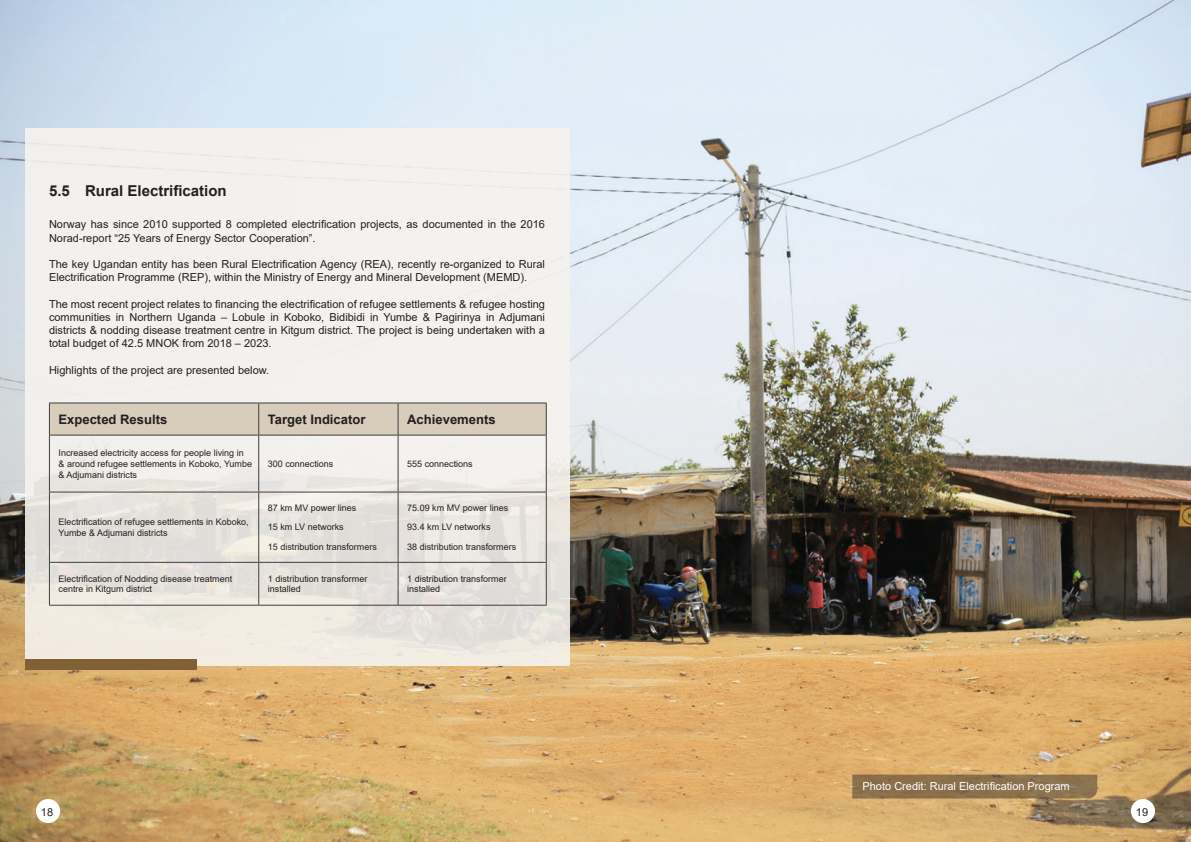
<style>
.page{position:relative;width:1191px;height:842px;background:#fff}
.page>*{position:absolute;margin:0;border:0;box-sizing:border-box;transform-origin:0 0}
.t1{font:700 15px "Arial";color:#231f20}
.t2{font:700 13px "Arial";color:#231f20}
.t3{font:11px/13.2px "Arial";color:#231f20}
.t4{font:11px "Arial";color:#fff}
.t5{font:9px/10.8px "Arial";color:#231f20}
</style>
<div class="page">
<img style="left:0;top:0;width:1191px;height:842px">
<svg style="left:852px;top:774px;width:245px;height:24px;background:#8d724d"></svg>
<div style="left:25px;top:128px;width:544px;height:538px;background:linear-gradient(to bottom,#f5f5f4,#e8e4dd)"></div>
<div style="left:25px;top:659px;width:171px;height:10px;background:#806136"></div>
<div style="left:50px;top:404px;width:496px;height:31px;background:#d8ccbb"></div>
<hr style="left:49px;top:403px;width:210px;height:1px;background:#3e3f41">
<hr style="left:49px;top:403px;width:1px;height:32px;background:#3e3f41">
<hr style="left:259px;top:403px;width:139px;height:1px;background:#3e3f41">
<hr style="left:258px;top:403px;width:1px;height:32px;background:#3e3f41">
<hr style="left:398px;top:403px;width:148px;height:1px;background:#3e3f41">
<hr style="left:398px;top:403px;width:1px;height:32px;background:#3e3f41">
<hr style="left:546px;top:403px;width:1px;height:32px;background:#3e3f41">
<hr style="left:258px;top:492px;width:1px;height:70px;background:#3e3f41">
<hr style="left:398px;top:492px;width:1px;height:70px;background:#3e3f41">
<hr style="left:49px;top:563px;width:1px;height:42px;background:#3e3f41">
<hr style="left:258px;top:563px;width:1px;height:42px;background:#3e3f41">
<hr style="left:398px;top:563px;width:1px;height:42px;background:#3e3f41">
<hr style="left:546px;top:563px;width:1px;height:42px;background:#3e3f41">
<hr style="left:49px;top:605px;width:210px;height:1px;background:#3e3f41">
<hr style="left:259px;top:605px;width:139px;height:1px;background:#3e3f41">
<hr style="left:398px;top:605px;width:148px;height:1px;background:#3e3f41">
<hr style="left:49px;top:435px;width:210px;height:1px;background:#3e3f41">
<hr style="left:49px;top:435px;width:1px;height:57px;background:#3e3f41">
<hr style="left:259px;top:435px;width:139px;height:1px;background:#3e3f41">
<hr style="left:258px;top:435px;width:1px;height:57px;background:#3e3f41">
<hr style="left:398px;top:435px;width:148px;height:1px;background:#3e3f41">
<hr style="left:398px;top:435px;width:1px;height:57px;background:#3e3f41">
<hr style="left:546px;top:435px;width:1px;height:57px;background:#3e3f41">
<hr style="left:49px;top:492px;width:210px;height:1px;background:#3e3f41">
<hr style="left:49px;top:492px;width:1px;height:70px;background:#3e3f41">
<hr style="left:259px;top:492px;width:139px;height:1px;background:#3e3f41">
<hr style="left:398px;top:492px;width:148px;height:1px;background:#3e3f41">
<hr style="left:546px;top:492px;width:1px;height:70px;background:#3e3f41">
<hr style="left:49px;top:562px;width:210px;height:1px;background:#3e3f41">
<hr style="left:259px;top:562px;width:139px;height:1px;background:#3e3f41">
<hr style="left:398px;top:562px;width:148px;height:1px;background:#3e3f41">
<div style="left:36px;top:799px;width:24px;height:24px;background:#fff;border-radius:50%"></div>
<div style="left:1130px;top:799px;width:25px;height:24px;background:#fff;border-radius:50%"></div>
<h1 class="t1" style="left:49px;top:180px;width:179px">5.5 Rural Electrification</h1>
<p class="t3" style="left:49px;top:218px;width:497px">Norway has since 2010 supported 8 completed electrification projects, as documented in the 2016<br>Norad-report “25 Years of Energy Sector Cooperation”.</p>
<p class="t3" style="left:49px;top:257px;width:497px">The key Ugandan entity has been Rural Electrification Agency (REA), recently re-organized to Rural<br>Electrification Programme (REP), within the Ministry of Energy and Mineral Development (MEMD).</p>
<p class="t3" style="left:49px;top:297px;width:497px;text-align:justify">The most recent project relates to financing the electrification of refugee settlements &amp; refugee hosting communities in Northern Uganda – Lobule in Koboko, Bidibidi in Yumbe &amp; Pagirinya in Adjumani districts &amp; nodding disease treatment centre in Kitgum district. The project is being undertaken with a total budget of 42.5 MNOK from 2018 – 2023.</p>
<p class="t3" style="left:49px;top:363px;width:222px">Highlights of the project are presented below.</p>
<p class="t2" style="left:59px;top:410px;width:110px">Expected Results</p>
<p class="t2" style="left:268px;top:410px;width:99px">Target Indicator</p>
<p class="t2" style="left:407px;top:410px;width:90px">Achievements</p>
<p class="t5" style="left:59px;top:447px;width:195px">Increased electricity access for people living in<br>&amp; around refugee settlements in Koboko, Yumbe &amp; Adjumani districts</p>
<p class="t5" style="left:268px;top:458px;width:67px">300 connections</p>
<p class="t5" style="left:407px;top:458px;width:67px">555 connections</p>
<p class="t5" style="left:59px;top:516px;width:192px">Electrification of refugee settlements in Koboko,<br>Yumbe &amp; Adjumani districts</p>
<p class="t5" style="left:268px;top:499px;width:90px;line-height:18.3px">87 km MV power lines<br>15 km LV networks</p>
<p class="t5" style="left:268px;top:541px;width:111px">15 distribution transformers</p>
<p class="t5" style="left:407px;top:499px;width:103px;line-height:18.3px">75.09 km MV power lines<br>93.4 km LV networks</p>
<p class="t5" style="left:407px;top:541px;width:111px">38 distribution transformers</p>
<p class="t5" style="left:59px;top:573px;width:175px">Electrification of Nodding disease treatment centre in Kitgum district</p>
<p class="t5" style="left:268px;top:573px;width:101px">1 distribution transformer installed</p>
<p class="t5" style="left:407px;top:573px;width:101px">1 distribution transformer installed</p>
<p class="t4" style="left:862px;top:778px;width:209px">Photo Credit: Rural Electrification Program</p>
<p class="t3" style="left:41px;top:805px;width:14px">18</p>
<p class="t3" style="left:1136px;top:805px;width:14px">19</p>
</div>
